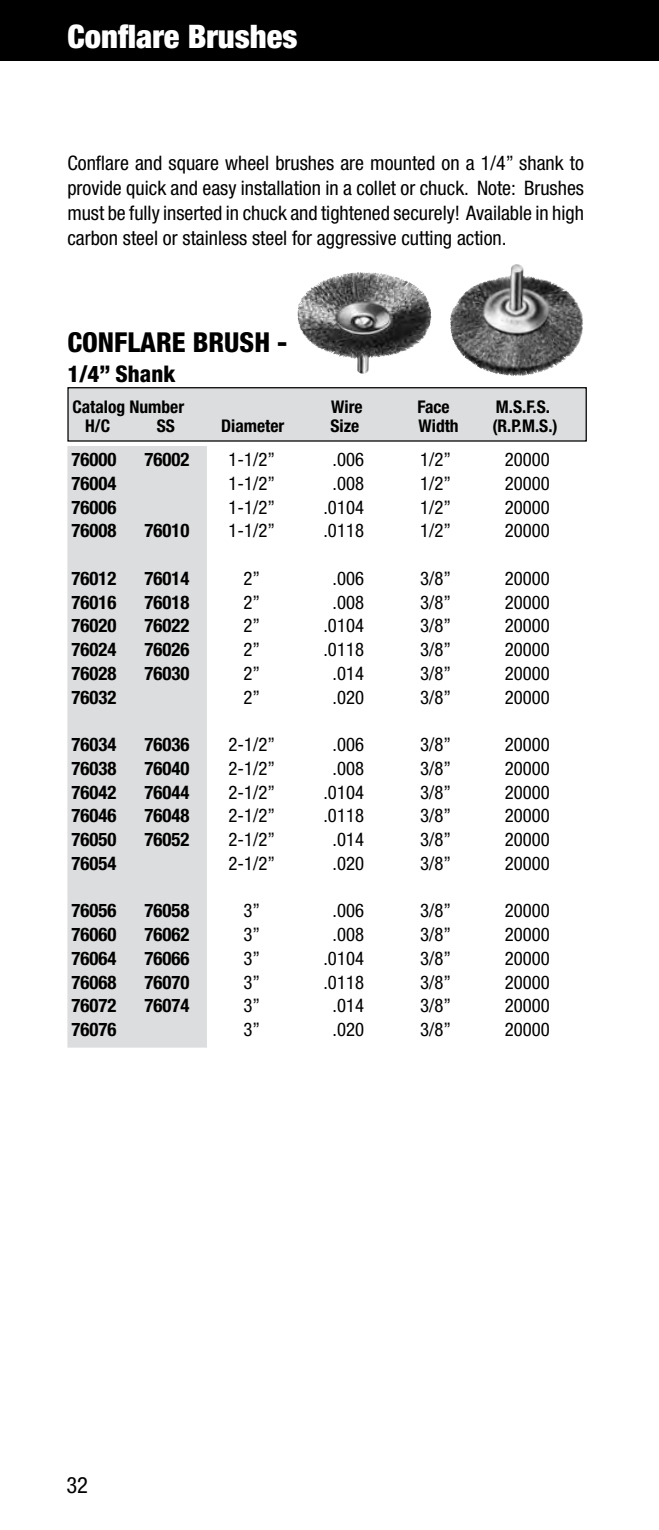
<style>
.page{position:relative;width:659px;height:1530px;background:#fff}
.page>*{position:absolute;margin:0;border:0;box-sizing:border-box;transform-origin:0 0}
.t1{font:900 condensed 32.5px "Helvetica Neue";color:#fff}
.t2{font:800 condensed 27.5px "Helvetica Neue";color:#000}
.t3{font:800 condensed 23px "Helvetica Neue";color:#000}
.t4{font:condensed 22.5px "Helvetica Neue";color:#000}
.t5{font:condensed 20px/25px "Helvetica Neue";color:#000;text-align:justify}
.t6{font:condensed 18.75px "Helvetica Neue";color:#000}
.t7{font:700 condensed 18.75px "Helvetica Neue";color:#000}
.t8{font:700 condensed 17.5px "Helvetica Neue";color:#000}
</style>
<div class="page">
<div style="left:0;top:0;width:659px;height:60px;background:#000"></div>
<svg style="left:483px;top:264px;width:100px;height:112px"></svg>
<img style="left:450px;top:264px;width:65px;height:105px">
<svg style="left:351px;top:272px;width:81px;height:102px"></svg>
<img style="left:297px;top:272px;width:63px;height:86px">
<div style="left:67px;top:446px;width:140px;height:602px;background:#dcddde;border:2px solid #dcddde"></div>
<div style="left:68px;top:388px;width:518px;height:53px;background:#dcddde"></div>
<div style="left:67px;top:387px;width:520px;height:55px;border:1px solid #000"></div>
<h1 class="t1" style="left:67px;top:16px;width:232px">Conflare Brushes</h1>
<p class="t5" style="left:67px;top:150px;width:518px">Conflare and square wheel brushes are mounted on a 1/4” shank to provide quick and easy installation in a collet or chuck. Note: Brushes must be fully inserted in chuck and tightened securely! Available in high carbon steel or stainless steel for aggressive cutting action.</p>
<h2 class="t2" style="left:67px;top:325px;width:222px">CONFLARE BRUSH -</h2>
<p class="t3" style="left:67px;top:359px;width:109px">1/4” Shank</p>
<p class="t8" style="left:72px;top:397px;width:113px">Catalog Number</p>
<p class="t8" style="left:331px;top:397px;width:33px">Wire</p>
<p class="t8" style="left:417px;top:397px;width:34px">Face</p>
<p class="t8" style="left:496px;top:397px;width:56px">M.S.F.S.</p>
<p class="t8" style="left:85px;top:416px;width:26px">H/C</p>
<p class="t8" style="left:157px;top:416px;width:20px">SS</p>
<p class="t8" style="left:221px;top:416px;width:65px">Diameter</p>
<p class="t8" style="left:330px;top:416px;width:30px">Size</p>
<p class="t8" style="left:418px;top:416px;width:42px">Width</p>
<p class="t8" style="left:492px;top:416px;width:67px">(R.P.M.S.)</p>
<p class="t7" style="left:71px;top:448px;width:46px">76000</p>
<p class="t7" style="left:144px;top:448px;width:46px">76002</p>
<p class="t6" style="left:229px;top:449px;width:48px">1-1/2”</p>
<p class="t6" style="left:332px;top:449px;width:33px">.006</p>
<p class="t6" style="left:420px;top:449px;width:32px">1/2”</p>
<p class="t6" style="left:505px;top:449px;width:46px">20000</p>
<p class="t7" style="left:71px;top:472px;width:46px">76004</p>
<p class="t6" style="left:229px;top:472px;width:48px">1-1/2”</p>
<p class="t6" style="left:332px;top:472px;width:33px">.008</p>
<p class="t6" style="left:420px;top:472px;width:32px">1/2”</p>
<p class="t6" style="left:505px;top:472px;width:46px">20000</p>
<p class="t7" style="left:71px;top:496px;width:46px">76006</p>
<p class="t6" style="left:229px;top:496px;width:48px">1-1/2”</p>
<p class="t6" style="left:323px;top:496px;width:42px">.0104</p>
<p class="t6" style="left:420px;top:496px;width:32px">1/2”</p>
<p class="t6" style="left:504px;top:496px;width:46px">20000</p>
<p class="t7" style="left:71px;top:519px;width:46px">76008</p>
<p class="t7" style="left:144px;top:519px;width:46px">76010</p>
<p class="t6" style="left:228px;top:520px;width:48px">1-1/2”</p>
<p class="t6" style="left:323px;top:520px;width:42px">.0118</p>
<p class="t6" style="left:420px;top:520px;width:32px">1/2”</p>
<p class="t6" style="left:504px;top:520px;width:46px">20000</p>
<p class="t7" style="left:71px;top:567px;width:46px">76012</p>
<p class="t7" style="left:144px;top:567px;width:46px">76014</p>
<p class="t6" style="left:243px;top:567px;width:18px">2”</p>
<p class="t6" style="left:332px;top:567px;width:33px">.006</p>
<p class="t6" style="left:420px;top:567px;width:32px">3/8”</p>
<p class="t6" style="left:504px;top:567px;width:46px">20000</p>
<p class="t7" style="left:71px;top:591px;width:46px">76016</p>
<p class="t7" style="left:144px;top:591px;width:46px">76018</p>
<p class="t6" style="left:243px;top:591px;width:18px">2”</p>
<p class="t6" style="left:332px;top:591px;width:33px">.008</p>
<p class="t6" style="left:420px;top:591px;width:32px">3/8”</p>
<p class="t6" style="left:504px;top:591px;width:46px">20000</p>
<p class="t7" style="left:71px;top:614px;width:46px">76020</p>
<p class="t7" style="left:144px;top:614px;width:46px">76022</p>
<p class="t6" style="left:243px;top:615px;width:18px">2”</p>
<p class="t6" style="left:323px;top:615px;width:42px">.0104</p>
<p class="t6" style="left:420px;top:615px;width:32px">3/8”</p>
<p class="t6" style="left:504px;top:615px;width:46px">20000</p>
<p class="t7" style="left:71px;top:638px;width:46px">76024</p>
<p class="t7" style="left:144px;top:638px;width:46px">76026</p>
<p class="t6" style="left:243px;top:639px;width:18px">2”</p>
<p class="t6" style="left:323px;top:639px;width:42px">.0118</p>
<p class="t6" style="left:420px;top:639px;width:32px">3/8”</p>
<p class="t6" style="left:504px;top:639px;width:46px">20000</p>
<p class="t7" style="left:71px;top:662px;width:46px">76028</p>
<p class="t7" style="left:144px;top:662px;width:46px">76030</p>
<p class="t6" style="left:243px;top:662px;width:18px">2”</p>
<p class="t6" style="left:332px;top:662px;width:33px">.014</p>
<p class="t6" style="left:420px;top:662px;width:32px">3/8”</p>
<p class="t6" style="left:504px;top:662px;width:46px">20000</p>
<p class="t7" style="left:71px;top:686px;width:46px">76032</p>
<p class="t6" style="left:243px;top:686px;width:18px">2”</p>
<p class="t6" style="left:332px;top:686px;width:33px">.020</p>
<p class="t6" style="left:420px;top:686px;width:32px">3/8”</p>
<p class="t6" style="left:504px;top:686px;width:46px">20000</p>
<p class="t7" style="left:71px;top:733px;width:46px">76034</p>
<p class="t7" style="left:144px;top:733px;width:46px">76036</p>
<p class="t6" style="left:228px;top:734px;width:48px">2-1/2”</p>
<p class="t6" style="left:332px;top:734px;width:33px">.006</p>
<p class="t6" style="left:420px;top:734px;width:32px">3/8”</p>
<p class="t6" style="left:504px;top:734px;width:46px">20000</p>
<p class="t7" style="left:71px;top:757px;width:46px">76038</p>
<p class="t7" style="left:144px;top:757px;width:46px">76040</p>
<p class="t6" style="left:228px;top:757px;width:48px">2-1/2”</p>
<p class="t6" style="left:332px;top:757px;width:33px">.008</p>
<p class="t6" style="left:420px;top:757px;width:32px">3/8”</p>
<p class="t6" style="left:504px;top:757px;width:46px">20000</p>
<p class="t7" style="left:71px;top:781px;width:46px">76042</p>
<p class="t7" style="left:144px;top:781px;width:46px">76044</p>
<p class="t6" style="left:228px;top:781px;width:48px">2-1/2”</p>
<p class="t6" style="left:323px;top:781px;width:42px">.0104</p>
<p class="t6" style="left:420px;top:781px;width:32px">3/8”</p>
<p class="t6" style="left:504px;top:781px;width:46px">20000</p>
<p class="t7" style="left:71px;top:804px;width:46px">76046</p>
<p class="t7" style="left:144px;top:804px;width:46px">76048</p>
<p class="t6" style="left:228px;top:805px;width:48px">2-1/2”</p>
<p class="t6" style="left:323px;top:805px;width:42px">.0118</p>
<p class="t6" style="left:420px;top:805px;width:32px">3/8”</p>
<p class="t6" style="left:504px;top:805px;width:46px">20000</p>
<p class="t7" style="left:71px;top:828px;width:46px">76050</p>
<p class="t7" style="left:144px;top:828px;width:46px">76052</p>
<p class="t6" style="left:228px;top:829px;width:48px">2-1/2”</p>
<p class="t6" style="left:332px;top:829px;width:33px">.014</p>
<p class="t6" style="left:420px;top:829px;width:32px">3/8”</p>
<p class="t6" style="left:504px;top:829px;width:46px">20000</p>
<p class="t7" style="left:71px;top:852px;width:46px">76054</p>
<p class="t6" style="left:228px;top:852px;width:48px">2-1/2”</p>
<p class="t6" style="left:332px;top:852px;width:33px">.020</p>
<p class="t6" style="left:420px;top:852px;width:32px">3/8”</p>
<p class="t6" style="left:504px;top:852px;width:46px">20000</p>
<p class="t7" style="left:71px;top:899px;width:46px">76056</p>
<p class="t7" style="left:144px;top:899px;width:46px">76058</p>
<p class="t6" style="left:243px;top:900px;width:18px">3”</p>
<p class="t6" style="left:332px;top:900px;width:33px">.006</p>
<p class="t6" style="left:420px;top:900px;width:32px">3/8”</p>
<p class="t6" style="left:504px;top:900px;width:46px">20000</p>
<p class="t7" style="left:71px;top:923px;width:46px">76060</p>
<p class="t7" style="left:144px;top:923px;width:46px">76062</p>
<p class="t6" style="left:243px;top:924px;width:18px">3”</p>
<p class="t6" style="left:332px;top:924px;width:33px">.008</p>
<p class="t6" style="left:420px;top:924px;width:32px">3/8”</p>
<p class="t6" style="left:504px;top:924px;width:46px">20000</p>
<p class="t7" style="left:71px;top:947px;width:46px">76064</p>
<p class="t7" style="left:144px;top:947px;width:46px">76066</p>
<p class="t6" style="left:243px;top:947px;width:18px">3”</p>
<p class="t6" style="left:323px;top:947px;width:42px">.0104</p>
<p class="t6" style="left:420px;top:947px;width:32px">3/8”</p>
<p class="t6" style="left:504px;top:947px;width:46px">20000</p>
<p class="t7" style="left:71px;top:971px;width:46px">76068</p>
<p class="t7" style="left:144px;top:971px;width:46px">76070</p>
<p class="t6" style="left:243px;top:971px;width:18px">3”</p>
<p class="t6" style="left:323px;top:971px;width:42px">.0118</p>
<p class="t6" style="left:420px;top:971px;width:32px">3/8”</p>
<p class="t6" style="left:504px;top:971px;width:46px">20000</p>
<p class="t7" style="left:71px;top:994px;width:46px">76072</p>
<p class="t7" style="left:144px;top:994px;width:46px">76074</p>
<p class="t6" style="left:243px;top:995px;width:18px">3”</p>
<p class="t6" style="left:332px;top:995px;width:33px">.014</p>
<p class="t6" style="left:420px;top:995px;width:32px">3/8”</p>
<p class="t6" style="left:504px;top:995px;width:46px">20000</p>
<p class="t7" style="left:71px;top:1018px;width:46px">76076</p>
<p class="t6" style="left:243px;top:1019px;width:18px">3”</p>
<p class="t6" style="left:332px;top:1019px;width:33px">.020</p>
<p class="t6" style="left:420px;top:1019px;width:32px">3/8”</p>
<p class="t6" style="left:504px;top:1019px;width:46px">20000</p>
<p class="t4" style="left:66px;top:1472px;width:23px">32</p>
</div>
